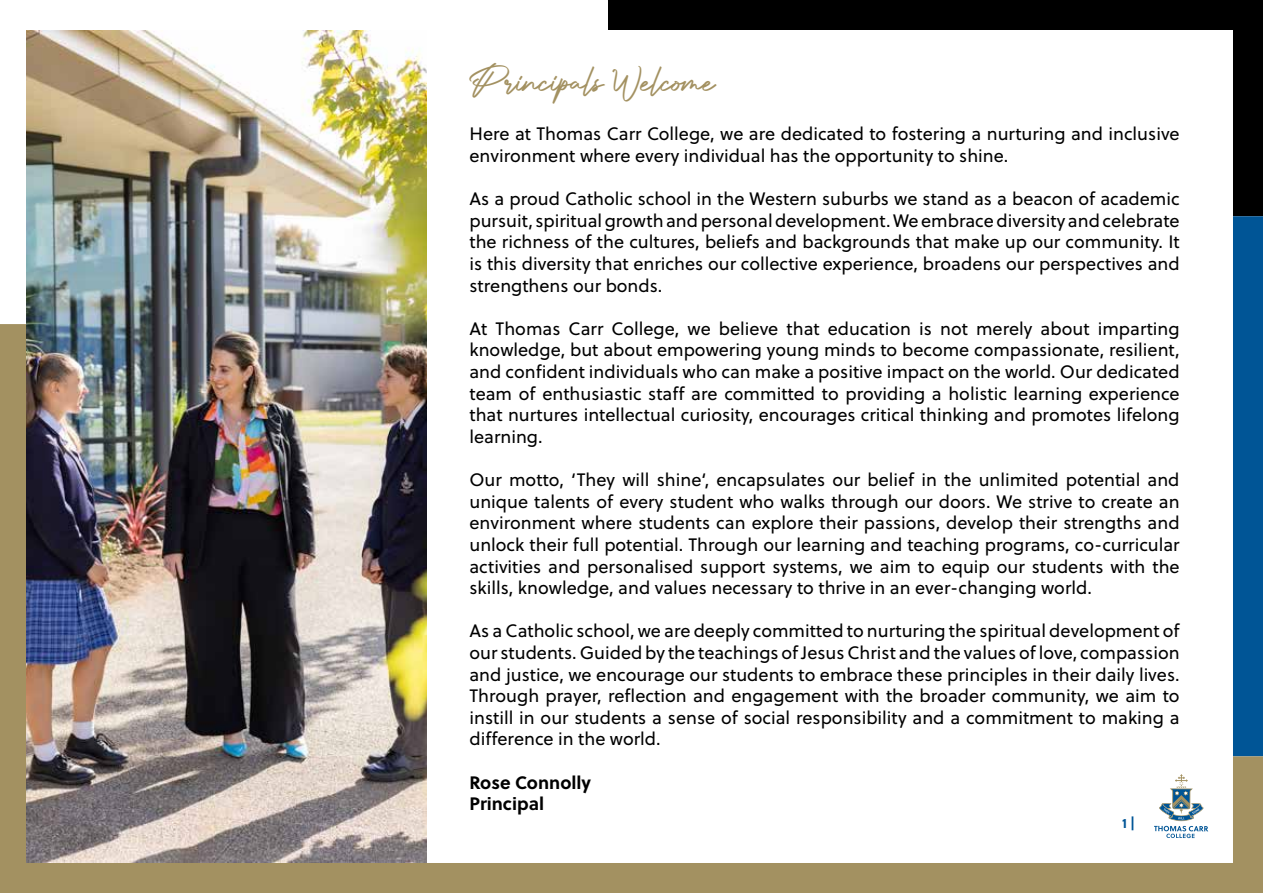
<style>
.page{position:relative;width:1263px;height:893px;background:#fff}
.page>*{position:absolute;margin:0;border:0;box-sizing:border-box;transform-origin:0 0}
.t1{font:45px "Authentic Signature";color:#a39161}
.t2{font:18px/21.6px "Soleil";color:#000;text-align:justify}
.t3{font:700 18px/21.6px "Soleil";color:#000}
.t4{font:700 13.5px "Soleil";color:#005596}
</style>
<div class="page">
<div style="left:1233px;top:0;width:30px;height:216px;background:#000"></div>
<div style="left:608px;top:0;width:655px;height:30px;background:#000"></div>
<div style="left:1233px;top:216px;width:30px;height:540px;background:#005596"></div>
<div style="left:1233px;top:756px;width:30px;height:137px;background:#a39161"></div>
<div style="left:0;top:863px;width:1263px;height:30px;background:#a39161"></div>
<div style="left:0;top:324px;width:30px;height:569px;background:#a39161"></div>
<img style="left:27px;top:31px;width:400px;height:832px">
<svg style="left:1154px;top:774px;width:54px;height:64px"></svg>
<h1 class="t1" style="left:469px;top:57px;width:247px">Principals Welcome</h1>
<p class="t2" style="left:469px;top:123px;width:712px">Here at Thomas Carr College, we are dedicated to fostering a nurturing and inclusive environment where every individual has the opportunity to shine.</p>
<p class="t2" style="left:469px;top:188px;width:712px">As a proud Catholic school in the Western suburbs we stand as a beacon of academic pursuit, spiritual growth and personal development. We embrace diversity and celebrate the richness of the cultures, beliefs and backgrounds that make up our community. It is this diversity that enriches our collective experience, broadens our perspectives and strengthens our bonds.</p>
<p class="t2" style="left:469px;top:317px;width:712px">At Thomas Carr College, we believe that education is not merely about imparting knowledge, but about empowering young minds to become compassionate, resilient, and confident individuals who can make a positive impact on the world. Our dedicated team of enthusiastic staff are committed to providing a holistic learning experience that nurtures intellectual curiosity, encourages critical thinking and promotes lifelong learning.</p>
<p class="t2" style="left:469px;top:468px;width:712px">Our motto, ‘They will shine‘, encapsulates our belief in the unlimited potential and unique talents of every student who walks through our doors. We strive to create an environment where students can explore their passions, develop their strengths and unlock their full potential. Through our learning and teaching programs, co-curricular activities and personalised support systems, we aim to equip our students with the skills, knowledge, and values necessary to thrive in an ever-changing world.</p>
<p class="t2" style="left:469px;top:620px;width:712px">As a Catholic school, we are deeply committed to nurturing the spiritual development of our students. Guided by the teachings of Jesus Christ and the values of love, compassion and justice, we encourage our students to embrace these principles in their daily lives.<br>Through prayer, reflection and engagement with the broader community, we aim to instill in our students a sense of social responsibility and a commitment to making a difference in the world.</p>
<p class="t3" style="left:469px;top:770px;width:123px">Rose Connolly<br>Principal</p>
<p class="t4" style="left:1122px;top:813px;width:14px">1 |</p>
</div>
